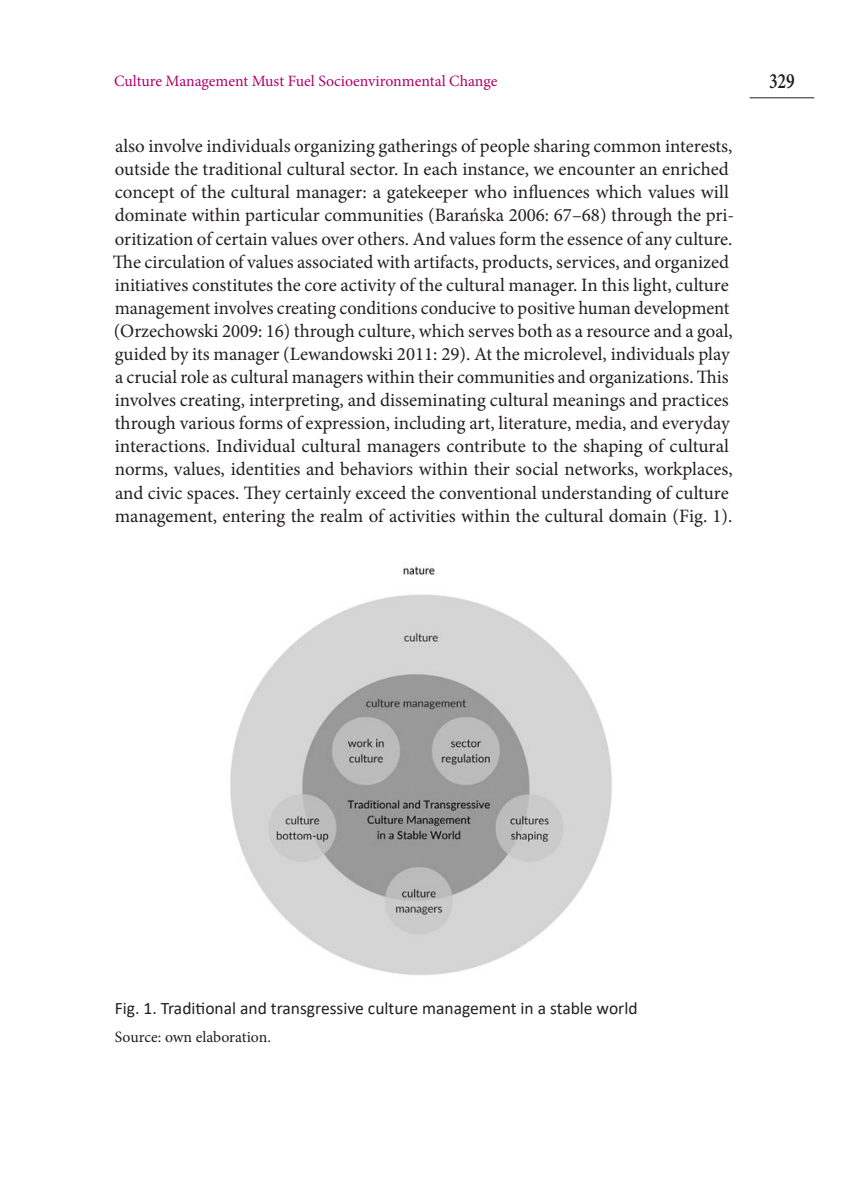
<style>
.page{position:relative;width:849px;height:1196px;background:#fff}
.page>*{position:absolute;margin:0;border:0;box-sizing:border-box;transform-origin:0 0}
.t1{font:600 21.88px "Minion Pro";color:#231f20;scale:.8 1}
.t2{font:18.9px/23.1px "Minion Pro";color:#231f20}
.t3{font:17.5px "Calibri";color:#231f20}
.t4{font:15.75px "Minion Pro";color:#af016e}
.t5{font:15.75px "Minion Pro";letter-spacing:-.005em;color:#231f20}
</style>
<div class="page">
<hr style="left:749px;top:97px;width:65px;height:1px;background:#231f20">
<img style="left:230px;top:566px;width:382px;height:409px">
<p class="t4" style="left:114px;top:71px;width:384px">Culture Management Must Fuel Socioenvironmental Change</p>
<p class="t1" style="left:768px;top:66px;width:34px">329</p>
<p class="t2" style="left:113px;top:135px;width:622px">also involve individuals organizing gatherings of people sharing common interests, outside the traditional cultural sector. In each instance, we encounter an enriched concept of the cultural manager: a gatekeeper who influences which values will dominate within particular communities (Barańska 2006: 67–68) through the pri&shy;oritization of certain values over others. And values form the essence of any culture.<br>The circulation of values associated with artifacts, products, services, and organized initiatives constitutes the core activity of the cultural manager. In this light, culture management involves creating conditions conducive to positive human development (Orzechowski 2009: 16) through culture, which serves both as a resource and a goal, guided by its manager (Lewandowski 2011: 29). At the microlevel, individuals play a crucial role as cultural managers within their communities and organizations. This involves creating, interpreting, and disseminating cultural meanings and practices through various forms of expression, including art, literature, media, and everyday interactions. Individual cultural managers contribute to the shaping of cultural norms, values, identities and behaviors within their social networks, workplaces, and civic spaces. They certainly exceed the conventional understanding of culture management, entering the realm of activities within the cultural domain (Fig. 1).</p>
<p class="t3" style="left:115px;top:995px;width:524px">Fig. 1. Traditional and transgressive culture management in a stable world</p>
<p class="t5" style="left:115px;top:1026px;width:157px">Source: own elaboration.</p>
</div>
